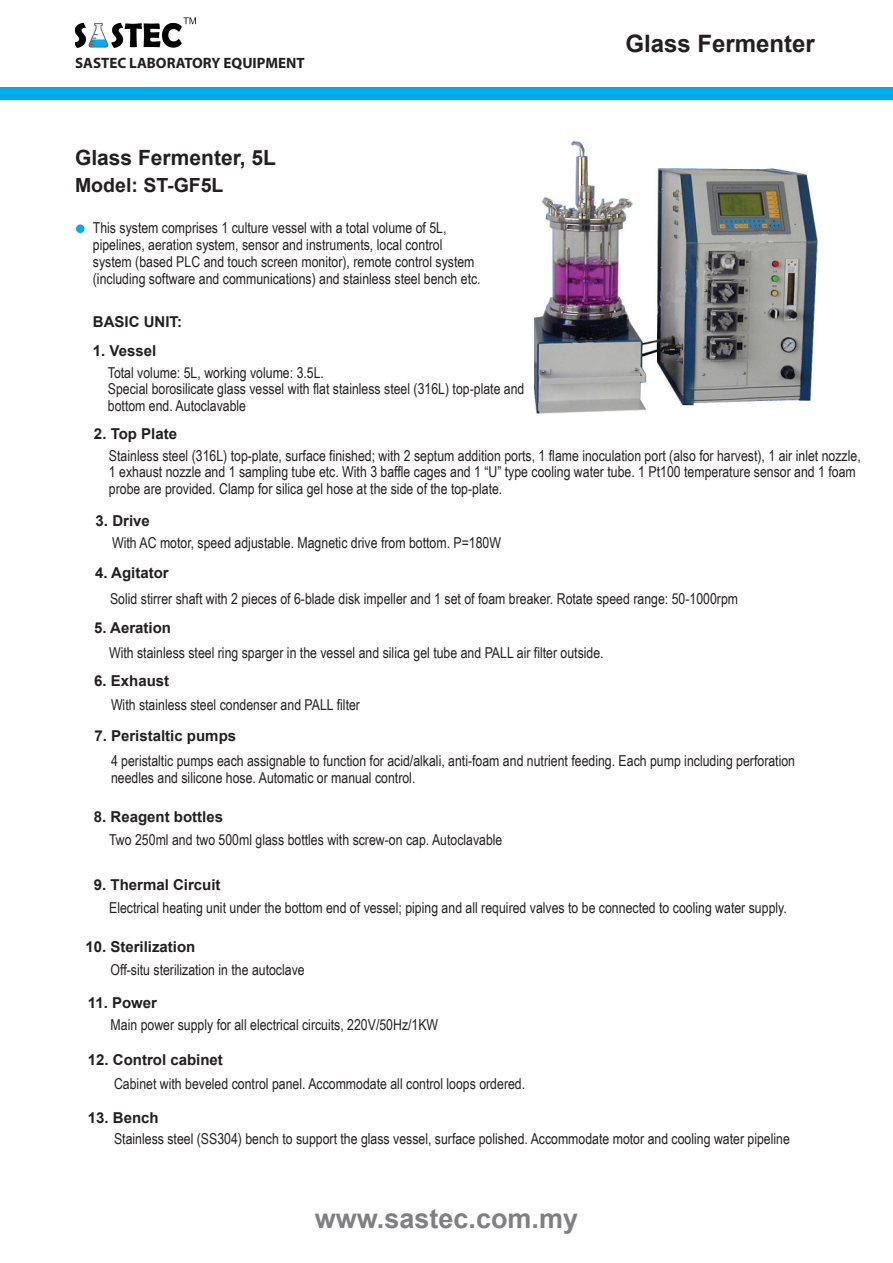
<style>
.page{position:relative;width:893px;height:1263px;background:#fff}
.page>*{position:absolute;margin:0;border:0;box-sizing:border-box;transform-origin:0 0}
.t1{font:700 27px "Arial";color:#808082}
.t2{font:700 24px "Arial";color:#231f20}
.t3{font:700 21px "Arial";color:#231f20}
.t4{font:700 19.5px "Arial";color:#231f20}
.t5{font:15px/16.8px "Arial Narrow";color:#231f20}
.t6{font:700 15px "Arial";color:#231f20}
.t7{font:700 15px "Myriad Pro";color:#231f20}
</style>
<div class="page">
<div style="left:0;top:88px;width:892px;height:12px;background:#00abed"></div>
<img style="left:75px;top:17px;width:120px;height:30px">
<div style="left:76px;top:224px;width:9px;height:9px;background:#00abed;border-radius:50%"></div>
<img style="left:534px;top:141px;width:283px;height:272px">
<p class="t7" style="left:75px;top:57px;width:231px">SASTEC LABORATORY EQUIPMENT</p>
<h3 class="t3" style="left:75px;top:149px;width:202px">Glass Fermenter, 5L</h3>
<h3 class="t4" style="left:75px;top:177px;width:150px">Model: ST-GF5L</h3>
<h2 class="t2" style="left:625px;top:35px;width:191px">Glass Fermenter</h2>
<p class="t5" style="left:93px;top:221px;width:389px">This system comprises 1 culture vessel with a total volume of 5L, pipelines, aeration system, sensor and instruments, local control system (based PLC and touch screen monitor), remote control system (including software and communications) and stainless steel bench etc.</p>
<p class="t6" style="left:93px;top:316px;width:91px">BASIC UNIT:</p>
<p class="t6" style="left:93px;top:345px;width:65px">1. Vessel</p>
<p class="t5" style="left:108px;top:365px;width:418px">Total volume: 5L, working volume: 3.5L.<br>Special borosilicate glass vessel with flat stainless steel (316L) top-plate and bottom end. Autoclavable</p>
<p class="t6" style="left:94px;top:428px;width:85px">2. Top Plate</p>
<p class="t5" style="left:109px;top:448px;width:753px">Stainless steel (316L) top-plate, surface finished; with 2 septum addition ports, 1 flame inoculation port (also for harvest), 1 air inlet nozzle,<br>1 exhaust nozzle and 1 sampling tube etc. With 3 baffle cages and 1 “U” type cooling water tube. 1 Pt100 temperature sensor and 1 foam probe are provided. Clamp for silica gel hose at the side of the top-plate.</p>
<p class="t6" style="left:96px;top:515px;width:56px">3. Drive</p>
<p class="t5" style="left:112px;top:535px;width:390px">With AC motor, speed adjustable. Magnetic drive from bottom. P=180W</p>
<p class="t6" style="left:95px;top:567px;width:75px">4. Agitator</p>
<p class="t5" style="left:110px;top:592px;width:629px">Solid stirrer shaft with 2 pieces of 6-blade disk impeller and 1 set of foam breaker. Rotate speed range: 50-1000rpm</p>
<p class="t6" style="left:94px;top:622px;width:78px">5. Aeration</p>
<p class="t5" style="left:109px;top:645px;width:496px">With stainless steel ring sparger in the vessel and silica gel tube and PALL air filter outside.</p>
<p class="t6" style="left:94px;top:675px;width:77px">6. Exhaust</p>
<p class="t5" style="left:111px;top:698px;width:250px">With stainless steel condenser and PALL filter</p>
<p class="t6" style="left:94px;top:730px;width:143px">7. Peristaltic pumps</p>
<p class="t5" style="left:111px;top:754px;width:685px">4 peristaltic pumps each assignable to function for acid/alkali, anti-foam and nutrient feeding. Each pump including perforation needles and silicone hose. Automatic or manual control.</p>
<p class="t6" style="left:94px;top:811px;width:131px">8. Reagent bottles</p>
<p class="t5" style="left:109px;top:833px;width:395px">Two 250ml and two 500ml glass bottles with screw-on cap. Autoclavable</p>
<p class="t6" style="left:94px;top:879px;width:128px">9. Thermal Circuit</p>
<p class="t5" style="left:109px;top:900px;width:679px">Electrical heating unit under the bottom end of vessel; piping and all required valves to be connected to cooling water supply.</p>
<p class="t6" style="left:85px;top:941px;width:112px">10. Sterilization</p>
<p class="t5" style="left:111px;top:963px;width:195px">Off-situ sterilization in the autoclave</p>
<p class="t6" style="left:88px;top:997px;width:71px">11. Power</p>
<p class="t5" style="left:111px;top:1018px;width:329px">Main power supply for all electrical circuits, 220V/50Hz/1KW</p>
<p class="t6" style="left:88px;top:1054px;width:137px">12. Control cabinet</p>
<p class="t5" style="left:114px;top:1077px;width:412px">Cabinet with beveled control panel. Accommodate all control loops ordered.</p>
<p class="t6" style="left:88px;top:1112px;width:72px">13. Bench</p>
<p class="t5" style="left:114px;top:1131px;width:677px">Stainless steel (SS304) bench to support the glass vessel, surface polished. Accommodate motor and cooling water pipeline</p>
<h1 class="t1" style="left:315px;top:1208px;width:265px">www.sastec.com.my</h1>
</div>
